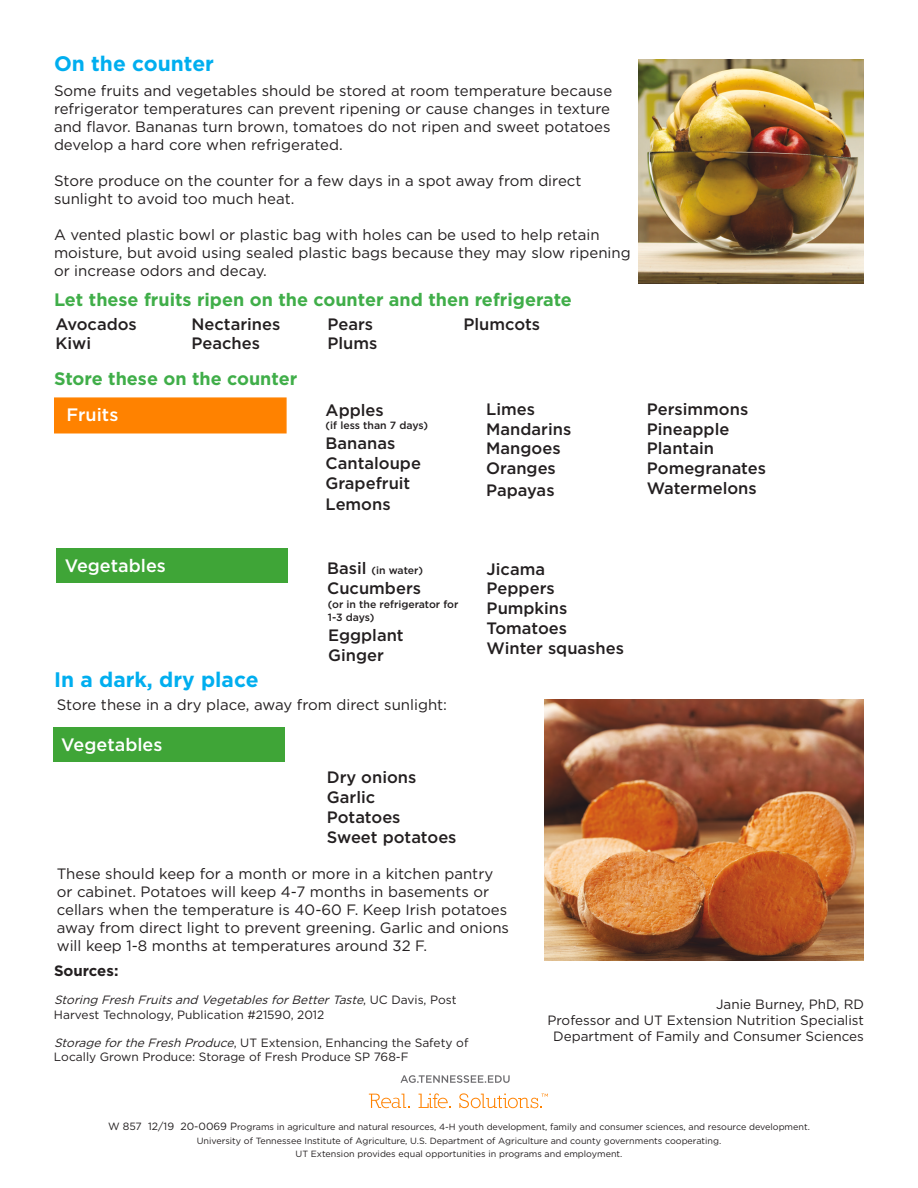
<style>
.page{position:relative;width:918px;height:1188px;background:#fff}
.page>*{position:absolute;margin:0;border:0;box-sizing:border-box;transform-origin:0 0}
.t1{font:700 21px "Gotham";color:#00aeef}
.heading_2{font:700 18px "Gotham";color:#40ae49}
.t2{font:500 18px "Gotham";color:#fff}
.t3{font:500 16.5px/19.8px "Gotham";color:#231f20}
.body_text{font:15px/18px "Gotham";color:#231f20}
.Text{font:700 15px "Gotham";color:#231f20}
.t4{font:13.5px "Gotham";color:#231f20}
.Text-2{font:12px/14.4px "Gotham";color:#231f20}
.t5{font:500 10.5px/12.6px "Gotham";color:#231f20}
.t6{font:9px/13.5px "Gotham";color:#231f20;text-align:center}
.s1{font-size:16.5px}
.s2{font-style:italic}
.s3{font-size:10.5px}
</style>
<div class="page">
<svg style="left:400px;top:1075px;width:110px;height:8px"></svg>
<svg style="left:369px;top:1094px;width:41px;height:14px"></svg>
<svg style="left:419px;top:1093px;width:31px;height:15px"></svg>
<svg style="left:459px;top:1093px;width:89px;height:15px"></svg>
<img style="left:638px;top:60px;width:226px;height:224px">
<img style="left:545px;top:699px;width:319px;height:262px">
<div style="left:54px;top:397px;width:233px;height:37px;background:#ff8200;border:2px solid #ff8200"></div>
<div style="left:56px;top:548px;width:232px;height:35px;background:#3fa537"></div>
<div style="left:53px;top:727px;width:231px;height:34px;background:#3fa537"></div>
<p class="t1" style="left:54px;top:49px;width:162px">On the counter</p>
<p class="body_text" style="left:54px;top:81px;width:560px">Some fruits and vegetables should be stored at room temperature because refrigerator temperatures can prevent ripening or cause changes in texture and flavor. Bananas turn brown, tomatoes do not ripen and sweet potatoes develop a hard core when refrigerated.</p>
<p class="body_text" style="left:54px;top:171px;width:529px">Store produce on the counter for a few days in a spot away from direct sunlight to avoid too much heat.</p>
<p class="body_text" style="left:54px;top:225px;width:578px">A vented plastic bowl or plastic bag with holes can be used to help retain moisture, but avoid using sealed plastic bags because they may slow ripening or increase odors and decay.</p>
<p class="heading_2" style="left:54px;top:287px;width:519px">Let these fruits ripen on the counter and then refrigerate</p>
<p class="t3" style="left:56px;top:314px;width:83px">Avocados</p>
<p class="t3" style="left:56px;top:333px;width:37px">Kiwi</p>
<p class="t3" style="left:464px;top:314px;width:78px">Plumcots</p>
<p class="t3" style="left:192px;top:314px;width:90px">Nectarines</p>
<p class="t3" style="left:192px;top:333px;width:70px">Peaches</p>
<p class="t3" style="left:328px;top:314px;width:47px">Pears</p>
<p class="t3" style="left:328px;top:333px;width:51px">Plums</p>
<p class="heading_2" style="left:54px;top:367px;width:245px">Store these on the counter</p>
<p class="t2" style="left:66px;top:403px;width:53px">Fruits</p>
<p class="t2" style="left:65px;top:554px;width:103px">Vegetables</p>
<p class="t3" style="left:326px;top:400px;width:60px">Apples</p>
<p class="t5" style="left:326px;top:419px;width:104px">(if less than 7 days)</p>
<p class="t3" style="left:326px;top:433px;width:71px">Bananas</p>
<p class="t3" style="left:326px;top:453px;width:97px">Cantaloupe</p>
<p class="t3" style="left:326px;top:473px;width:86px">Grapefruit</p>
<p class="t3" style="left:326px;top:495px;width:67px">Lemons</p>
<p class="t5" style="left:327px;top:564px;width:97px"><span class="s1">Basil</span> (in water)</p>
<p class="t3" style="left:327px;top:578px;width:95px">Cucumbers</p>
<p class="t5" style="left:328px;top:598px;width:132px">(or in the refrigerator for<br>1-3 days)</p>
<p class="t3" style="left:328px;top:625px;width:77px">Eggplant</p>
<p class="t3" style="left:328px;top:645px;width:57px">Ginger</p>
<p class="t1" style="left:54px;top:666px;width:206px">In a dark, dry place</p>
<p class="body_text" style="left:57px;top:695px;width:392px">Store these in a dry place, away from direct sunlight:</p>
<p class="t2" style="left:61px;top:733px;width:103px">Vegetables</p>
<p class="t3" style="left:486px;top:399px;width:50px">Limes</p>
<p class="t3" style="left:486px;top:419px;width:87px">Mandarins</p>
<p class="t3" style="left:486px;top:438px;width:76px">Mangoes</p>
<p class="t3" style="left:486px;top:458px;width:71px">Oranges</p>
<p class="t3" style="left:486px;top:480px;width:70px">Papayas</p>
<p class="t3" style="left:647px;top:399px;width:103px">Persimmons</p>
<p class="t3" style="left:647px;top:419px;width:84px">Pineapple</p>
<p class="t3" style="left:647px;top:438px;width:69px">Plantain</p>
<p class="t3" style="left:647px;top:458px;width:121px">Pomegranates</p>
<p class="t3" style="left:647px;top:478px;width:111px">Watermelons</p>
<p class="t3" style="left:487px;top:559px;width:60px">Jicama</p>
<p class="t3" style="left:487px;top:578px;width:70px">Peppers</p>
<p class="t3" style="left:487px;top:598px;width:82px">Pumpkins</p>
<p class="t3" style="left:487px;top:618px;width:82px">Tomatoes</p>
<p class="t3" style="left:487px;top:638px;width:139px">Winter squashes</p>
<p class="t3" style="left:327px;top:767px;width:131px">Dry onions<br>Garlic<br>Potatoes<br>Sweet potatoes</p>
<p class="body_text" style="left:57px;top:864px;width:454px">These should keep for a month or more in a kitchen pantry or cabinet. Potatoes will keep 4-7 months in basements or cellars when the temperature is 40-60 F. Keep Irish potatoes away from direct light to prevent greening. Garlic and onions will keep 1-8 months at temperatures around 32 F.</p>
<p class="Text" style="left:54px;top:961px;width:66px">Sources:</p>
<p class="Text-2" style="left:54px;top:993px;width:404px"><span class="s2">Storing FreshFruitsand VegetablesforBetterTaste</span>, U C D a v i s , P o s t<br>Harvest Technology, Publication #21590, 2012</p>
<p class="Text-2" style="left:54px;top:1035px;width:416px"><span class="s2">StoragefortheFreshProduce</span>, UT Extension, Enhancing the Safety of<br>Locally Grown Produce: Storage of Fresh Produce SP 768-F</p>
<p class="t4" style="left:716px;top:995px;width:149px">Janie Burney, PhD, RD</p>
<p class="t4" style="left:547px;top:1011px;width:318px">Professor and UT Extension Nutrition Specialist</p>
<p class="t4" style="left:553px;top:1028px;width:312px">Department of Family and Consumer Sciences</p>
<p class="t6" style="left:108px;top:1120px;width:703px"><span class="s3">W 857 12/19 20-0069 P</span>rograms in agriculture and natural resources, 4-H youth development, family and consumer sciences, and resource development.<br>University of Tennessee Institute of Agriculture, U.S. Department of Agriculture and county governments cooperating.<br>UT Extension provides equal opportunities in programs and employment.</p>
</div>
